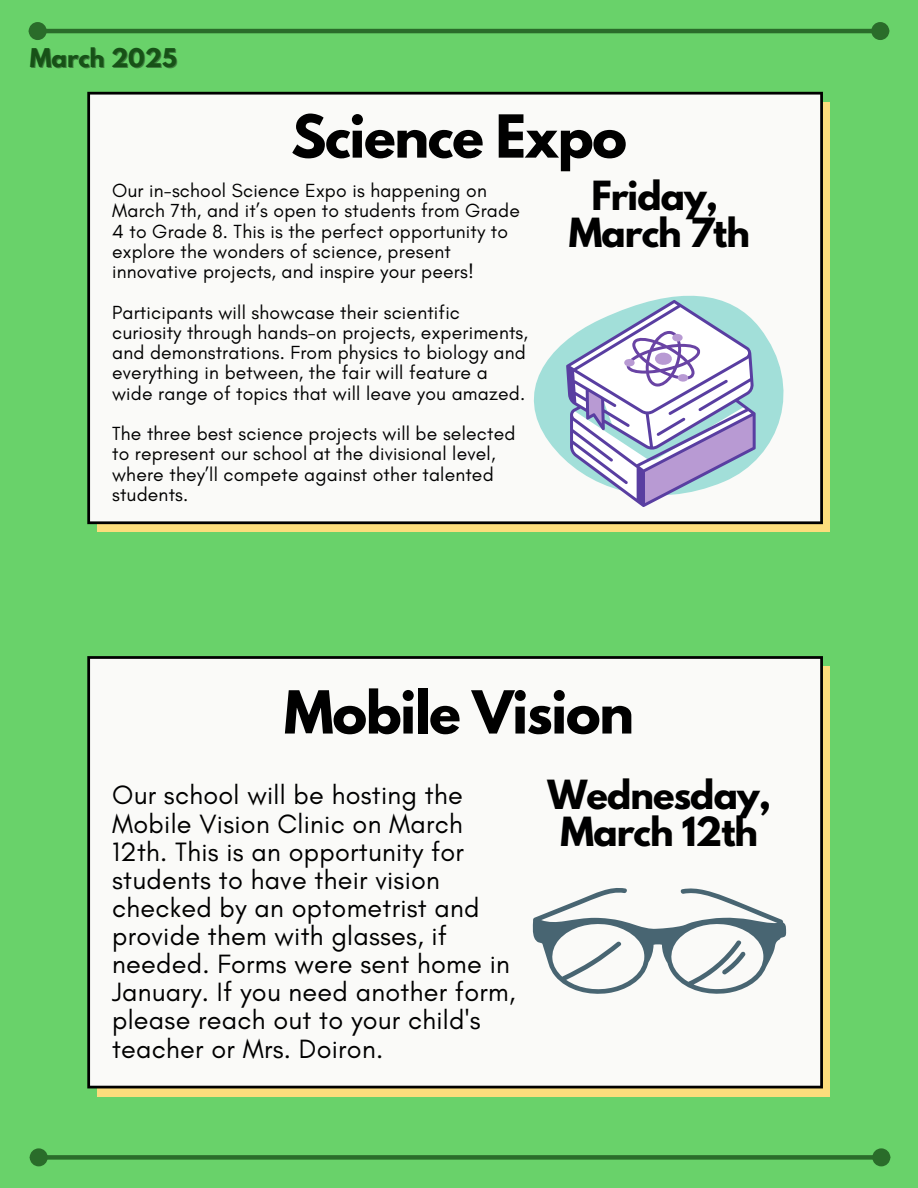
<style>
.page{position:relative;width:918px;height:1188px;background:#69d26a}
.page>*{position:absolute;margin:0;border:0;box-sizing:border-box;transform-origin:0 0}
.t1{font:700 52.5px "League Spartan";letter-spacing:-.025em;color:#000}
.t2{font:700 35.55px/37.2px "League Spartan";letter-spacing:-.025em;color:#000;text-align:center}
.t3{font:27px/28.2px "Glacial Indifference";letter-spacing:.01em;color:#000}
.t4{font:700 22.95px "League Spartan";color:#175117}
.t5{font:19.35px/20.2px "Glacial Indifference";letter-spacing:.01em;color:#000}
</style>
<div class="page">
<div style="left:98px;top:102px;width:732px;height:430px;background:#fcdd7c"></div>
<div style="left:87px;top:92px;width:736px;height:432px;background:#fafaf8"></div>
<div style="left:98px;top:667px;width:732px;height:429px;background:#fcdd7c"></div>
<div style="left:87px;top:656px;width:736px;height:432px;background:#fafaf8"></div>
<div style="left:47px;top:1155px;width:826px;height:5px;background:#2a6c2a"></div>
<div style="left:32px;top:1151px;width:13px;height:13px;background:#2a6c2a;border-radius:50%"></div>
<div style="left:30px;top:1148px;width:18px;height:18px;border:4px solid #2a6c2a;border-radius:50%"></div>
<div style="left:875px;top:1151px;width:13px;height:13px;background:#2a6c2a;border-radius:50%"></div>
<div style="left:872px;top:1148px;width:18px;height:18px;border:4px solid #2a6c2a;border-radius:50%"></div>
<hr style="left:46px;top:29px;width:826px;height:4px;background:#2a6c2a">
<div style="left:31px;top:24px;width:13px;height:14px;background:#2a6c2a;border-radius:50%"></div>
<div style="left:29px;top:22px;width:18px;height:18px;border:4px solid #2a6c2a;border-radius:50%"></div>
<div style="left:874px;top:24px;width:13px;height:14px;background:#2a6c2a;border-radius:50%"></div>
<div style="left:871px;top:22px;width:18px;height:18px;border:4px solid #2a6c2a;border-radius:50%"></div>
<svg style="left:513px;top:283px;width:293px;height:228px;background:#e8f4f1"></svg>
<svg style="left:566px;top:300px;width:190px;height:207px;background:#c7cae1"></svg>
<svg style="left:532px;top:886px;width:254px;height:110px;background:#cfd6d8"></svg>
<p class="t4" style="left:30px;top:46px;width:149px">March 2025</p>
<p class="t1" style="left:291px;top:110px;width:337px">Science Expo</p>
<p class="t2" style="left:569px;top:181px;width:183px">Friday,<br>March 7th</p>
<p class="t5" style="left:112px;top:180px;width:409px">Our in-school Science Expo is happening on March 7th, and it’s open to students from Grade 4 to Grade 8. This is the perfect opportunity to explore the wonders of science, present innovative projects, and inspire your peers!</p>
<h4 class="t5" style="left:112px;top:302px;width:417px">Participants will showcase their scientific curiosity through hands-on projects, experiments, and demonstrations. From physics to biology and everything in between, the fair will feature a wide range of topics that will leave you amazed.</h4>
<h1 class="t5" style="left:112px;top:423px;width:405px">The three best science projects will be selected to represent our school at the divisional level, where they’ll compete against other talented students.</h1>
<p class="t1" style="left:284px;top:686px;width:351px">Mobile Vision</p>
<h2 class="t3" style="left:112px;top:781px;width:405px">Our school will be hosting the<br>Mobile Vision Clinic on March<br>12th. This is an opportunity for students to have their vision checked by an optometrist and provide them with glasses, if needed. Forms were sent home in<br>January. If you need another form, please reach out to your child's teacher or Mrs. Doiron.</h2>
<h1 class="t2" style="left:548px;top:780px;width:225px">Wednesday,<br>March 12th</h1>
</div>
